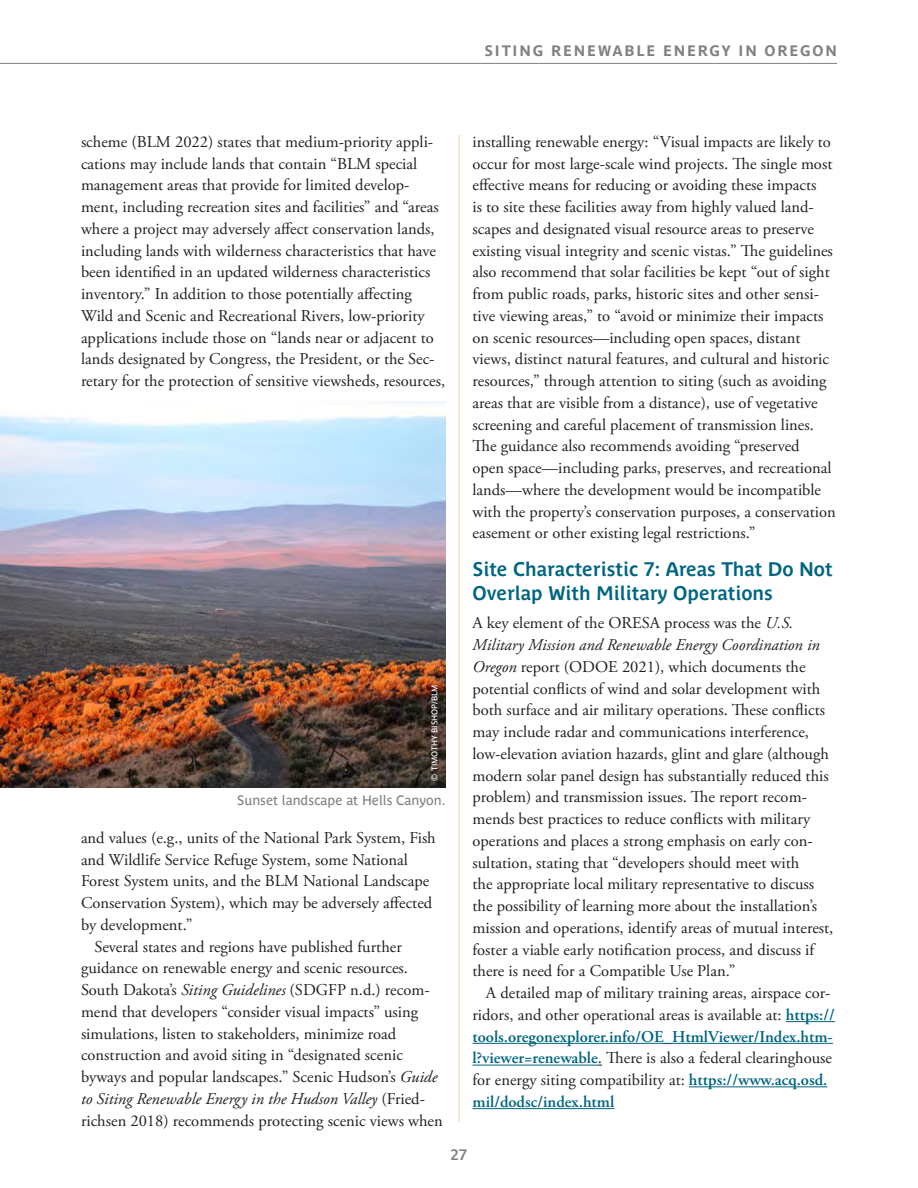
<style>
.page{position:relative;width:918px;height:1188px;background:#fff}
.page>*{position:absolute;margin:0;border:0;box-sizing:border-box;transform-origin:0 0}
.Subhead_3{font:700 19.5px/24px "Parisine Plus Std Gris";color:#016581}
.Body_Text{font:16.5px/21.8px "Adobe Garamond Pro";color:#231f20}
.Body_Text_no_indent{font:16.5px/21.8px "Adobe Garamond Pro";color:#231f20}
.t1{font:700 15px "Parisine Std";letter-spacing:.12em;color:#808285}
.t2{font:700 15px "Parisine Std Gris";color:#808285}
.photo_caption{font:13.5px "Parisine Plus Std";color:#808285}
.photo_credit{font:8.25px "Parisine Std";color:#fff}
.s1{font-style:italic}
.s2{font-weight:600;color:#016581}
</style>
<div class="page">
<hr style="left:0;top:63px;width:837px;height:1px;background:#808285">
<hr style="left:786px;top:1021px;width:49px;height:1px;background:#016581">
<hr style="left:472px;top:1043px;width:361px;height:1px;background:#016581">
<hr style="left:472px;top:1065px;width:126px;height:1px;background:#016581">
<hr style="left:689px;top:1086px;width:138px;height:1px;background:#016581">
<hr style="left:472px;top:1108px;width:142px;height:1px;background:#016581">
<hr style="left:459px;top:135px;width:1px;height:987px;background:#efd0ab">
<img style="left:0;top:402px;width:446px;height:385px">
<p class="t1" style="left:485px;top:42px;width:354px">SITING RENEWABLE ENERGY IN OREGON</p>
<p class="Body_Text" style="left:81px;top:131px;width:366px">scheme (BLM 2022) states that medium-priority appli&shy;cations may include lands that contain “BLM special management areas that provide for limited develop&shy;ment, including recreation sites and facilities” and “areas where a project may adversely affect conservation lands, including lands with wilderness characteristics that have been identified in an updated wilderness characteristics inventory.” In addition to those potentially affecting Wild and Scenic and Recreational Rivers, low-priority applications include those on “lands near or adjacent to lands designated by Congress, the President, or the Sec&shy;retary for the protection of sensitive viewsheds, resources,</p>
<p class="photo_credit" style="left:430px;top:781px;width:97px;rotate:-90deg">© TIMOTHY BISHOP/BLM</p>
<p class="photo_caption" style="left:237px;top:793px;width:210px">Sunset landscape at Hells Canyon.</p>
<p class="Body_Text" style="left:81px;top:827px;width:356px">and values (e.g., units of the National Park System, Fish and Wildlife Service Refuge System, some National Forest System units, and the BLM National Landscape Conservation System), which may be adversely affected by development.”</p>
<p class="Body_Text" style="left:81px;top:936px;width:363px;text-indent:13px">Several states and regions have published further guidance on renewable energy and scenic resources.<br>South Dakota’s <span class="s1">Siting Guidelines</span> (SDGFP n.d.) recom&shy;mend that developers “consider visual impacts” using simulations, listen to stakeholders, minimize road construction and avoid siting in “designated scenic byways and popular landscapes.” Scenic Hudson’s <span class="s1">Guide to Siting Renewable Energy in the Hudson Valley</span> (Fried&shy;richsen 2018) recommends protecting scenic views when</p>
<p class="Body_Text" style="left:472px;top:131px;width:365px">installing renewable energy: “Visual impacts are likely to occur for most large-scale wind projects. The single most effective means for reducing or avoiding these impacts<br>is to site these facilities away from highly valued land&shy;scapes and designated visual resource areas to preserve existing visual integrity and scenic vistas.” The guidelines also recommend that solar facilities be kept “out of sight from public roads, parks, historic sites and other sensi&shy;tive viewing areas,” to “avoid or minimize their impacts on scenic resources—including open spaces, distant views, distinct natural features, and cultural and historic resources,” through attention to siting (such as avoiding areas that are visible from a distance), use of vegetative screening and careful placement of transmission lines.<br>The guidance also recommends avoiding “preserved<br>open space—including parks, preserves, and recreational lands—where the development would be incompatible with the property’s conservation purposes, a conservation easement or other existing legal restrictions.”</p>
<p class="Subhead_3" style="left:472px;top:557px;width:362px">Site Characteristic 7: Areas That Do Not<br>Overlap With Military Operations</p>
<p class="Body_Text_no_indent" style="left:472px;top:613px;width:362px">A key element of the ORESA process was the <span class="s1">U.S.<br>Military Mission and Renewable Energy Coordination in Oregon</span> report (ODOE 2021), which documents the potential conflicts of wind and solar development with both surface and air military operations. These conflicts may include radar and communications interference, low-elevation aviation hazards, glint and glare (although modern solar panel design has substantially reduced this problem) and transmission issues. The report recom&shy;mends best practices to reduce conflicts with military operations and places a strong emphasis on early con&shy;sultation, stating that “developers should meet with<br>the appropriate local military representative to discuss the possibility of learning more about the installation’s mission and operations, identify areas of mutual interest, foster a viable early notification process, and discuss if there is need for a Compatible Use Plan.”</p>
<p class="Body_Text" style="left:472px;top:983px;width:364px;text-indent:13px">A detailed map of military training areas, airspace cor&shy;ridors, and other operational areas is available at: <span class="s2">https:// tools.oregonexplorer.info/OE_HtmlViewer/Index.htm&shy;l?viewer=renewable</span>. There is also a federal clearinghouse for energy siting compatibility at: <span class="s2">https://www.acq.osd. mil/dodsc/index.html</span></p>
<p class="t2" style="left:451px;top:1146px;width:18px">27</p>
</div>
